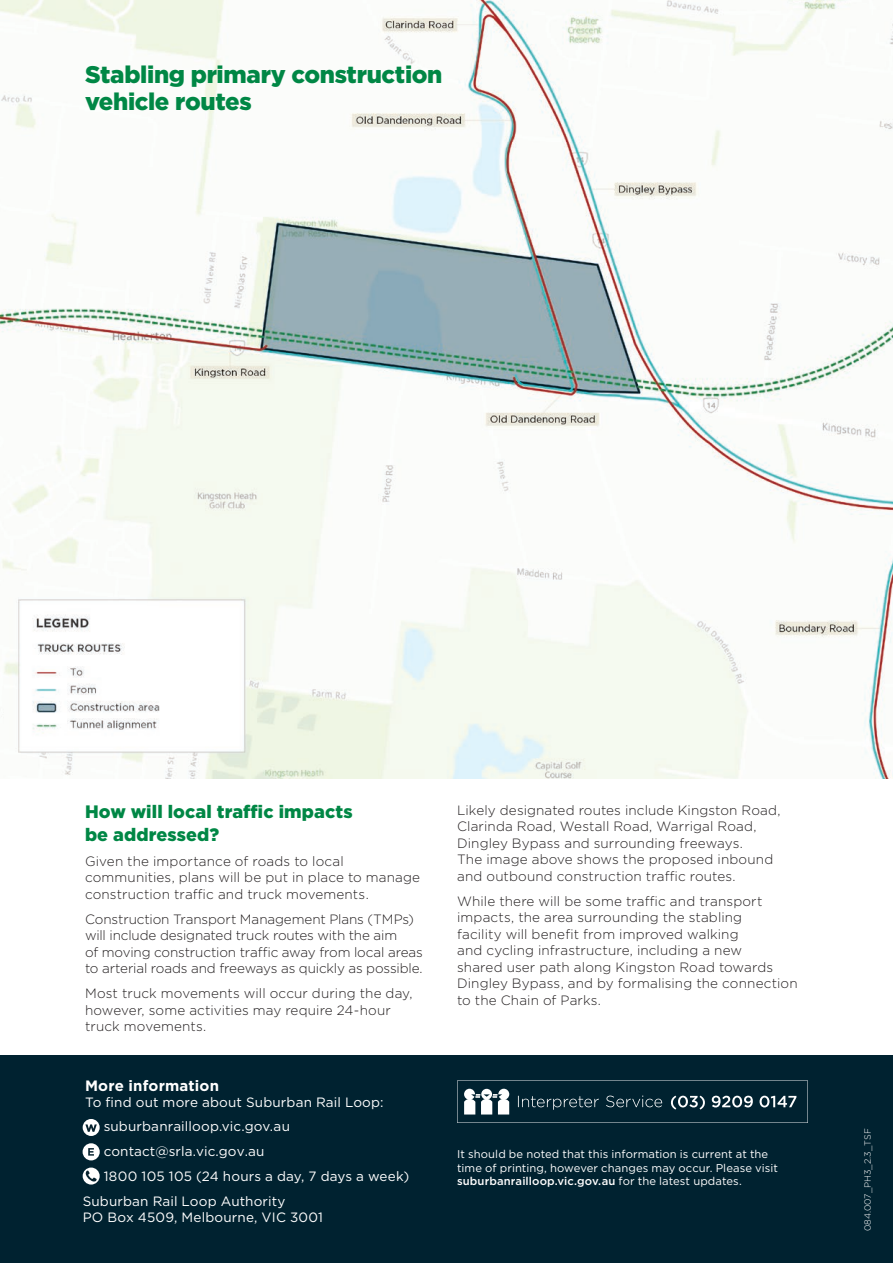
<style>
.page{position:relative;width:893px;height:1263px;background:#fff}
.page>*{position:absolute;margin:0;border:0;box-sizing:border-box;transform-origin:0 0}
.t1{font:900 24px/27px "Gotham";letter-spacing:-.015em;color:#008745}
.t2{font:900 18px/22.5px "Gotham";letter-spacing:.005em;color:#008745}
.t3{font:700 15px "Gotham";letter-spacing:.01em;color:#fff}
.t4{font:300 13.5px/16.5px "Gotham";letter-spacing:.005em;color:#231f20}
.t5{font:13.5px/23.9px "Gotham";letter-spacing:.01em;color:#fff}
.t6{font:11.25px/13.5px "Gotham";letter-spacing:.005em;color:#fff}
.t7{font:300 9px "Gotham";color:#fff}
.s1{font-weight:500}
</style>
<div class="page">
<div style="left:0;top:1055px;width:893px;height:208px;background:#002230"></div>
<svg style="left:457px;top:1080px;width:351px;height:43px"></svg>
<div style="left:83px;top:1119px;width:17px;height:17px;background:#fff;border-radius:50%"></div>
<svg style="left:85px;top:1124px;width:12px;height:8px"></svg>
<svg style="left:83px;top:1167px;width:17px;height:17px"></svg>
<svg style="left:85px;top:1170px;width:12px;height:11px"></svg>
<div style="left:83px;top:1143px;width:17px;height:17px;background:#fff;border-radius:50%"></div>
<svg style="left:88px;top:1148px;width:6px;height:7px"></svg>
<img style="left:0;top:0;width:893px;height:778px">
<h1 class="t1" style="left:85px;top:61px;width:359px">Stabling primary construction vehicle routes</h1>
<h2 class="t2" style="left:85px;top:800px;width:269px">How will local traffic impacts be addressed?</h2>
<p class="t4" style="left:85px;top:852px;width:337px">Given the importance of roads to local communities, plans will be put in place to manage construction traffic and truck movements.</p>
<p class="t4" style="left:85px;top:910px;width:339px">Construction Transport Management Plans (TMPs) will include designated truck routes with the aim<br>of moving construction traffic away from local areas to arterial roads and freeways as quickly as possible.</p>
<p class="t4" style="left:85px;top:985px;width:329px">Most truck movements will occur during the day, however, some activities may require 24-hour truck movements.</p>
<p class="t3" style="left:85px;top:1076px;width:136px">More information</p>
<p class="t5" style="left:104px;top:1091px;width:281px;text-indent:-19px">To find out more about Suburban Rail Loop: suburbanrailloop.vic.gov.au</p>
<p class="t5" style="left:83px;top:1163px;width:328px;line-height:25px;text-indent:21px">1800 105 105 (24 hours a day, 7 days a week)<br>Suburban Rail Loop Authority</p>
<p class="t5" style="left:83px;top:1205px;width:242px">PO Box 4509, Melbourne, VIC 3001</p>
<p class="t5" style="left:104px;top:1139px;width:162px">contact@srla.vic.gov.au</p>
<p class="t4" style="left:457px;top:801px;width:325px">Likely designated routes include Kingston Road, Clarinda Road, Westall Road, Warrigal Road, Dingley Bypass and surrounding freeways.<br>The image above shows the proposed inbound and outbound construction traffic routes.</p>
<p class="t4" style="left:457px;top:892px;width:342px">While there will be some traffic and transport impacts, the area surrounding the stabling<br>facility will benefit from improved walking<br>and cycling infrastructure, including a new<br>shared user path along Kingston Road towards Dingley Bypass, and by formalising the connection to the Chain of Parks.</p>
<p class="t6" style="left:457px;top:1148px;width:322px">It should be noted that this information is current at the time of printing, however changes may occur. Please visit <span class="s1">suburbanrailloop.vic.gov.au</span> for the latest updates.</p>
<p class="t7" style="left:862px;top:1231px;width:104px;rotate:-90deg">084.007_PH3_2.3_TSF</p>
</div>
